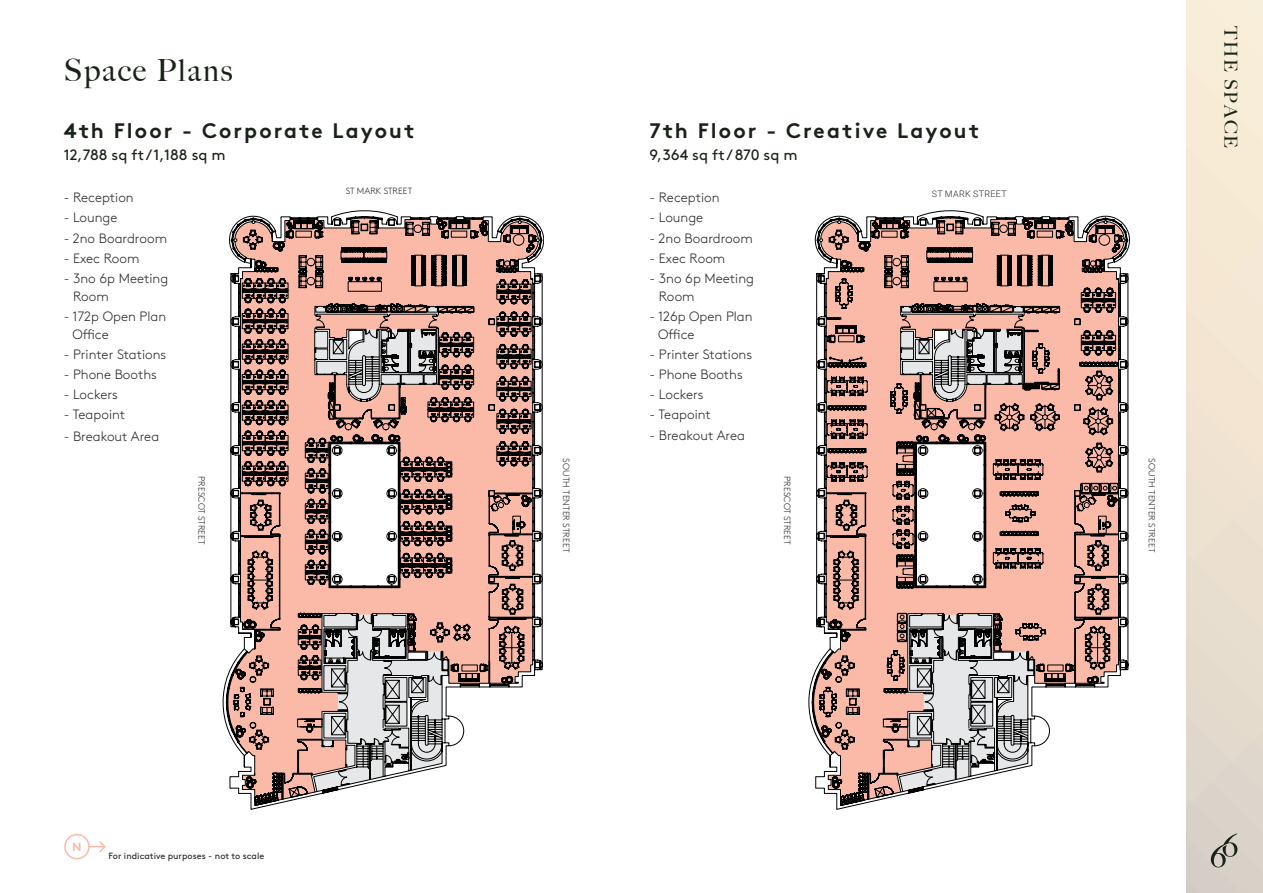
<style>
.page{position:relative;width:1263px;height:893px;background:#fff}
.page>*{position:absolute;margin:0;border:0;box-sizing:border-box;transform-origin:0 0}
.t1{font:500 30.6px "Big Caslon";letter-spacing:.06em;color:#182216}
.t2{font:700 21px "Brown";letter-spacing:.1em;color:#182216}
.t3{font:500 18px "Big Caslon";letter-spacing:.1em;color:#182216}
.t4{font:15px "Brown";color:#182216}
.t5{font:300 13.5px/18px "Brown";color:#282727}
.t6{font:700 12px "Brown";color:#fabaa7}
.t7{font:300 9px "Brown";letter-spacing:.005em;color:#282727}
.t8{font:9px "Brown";color:#282727}
.t9{font:300 9px "Roboto";letter-spacing:.035em;color:#282727}
</style>
<div class="page">
<div style="left:1186px;top:0;width:77px;height:893px;background:linear-gradient(to bottom,#fef0d9,#dcd3c9)"></div>
<svg style="left:1211px;top:833px;width:26px;height:34px"></svg>
<svg style="left:539px;top:225px;width:5px;height:446px"></svg>
<svg style="left:223px;top:211px;width:316px;height:578px"></svg>
<svg style="left:234px;top:221px;width:302px;height:584px"></svg>
<svg style="left:314px;top:219px;width:174px;height:528px;background:#ba9d94"></svg>
<svg style="left:809px;top:211px;width:316px;height:578px"></svg>
<svg style="left:819px;top:221px;width:302px;height:584px;background:#d1a598"></svg>
<svg style="left:900px;top:306px;width:122px;height:441px"></svg>
<div style="left:64px;top:834px;width:26px;height:25px;border:2px solid #fabaa7;border-radius:50%"></div>
<svg style="left:89px;top:841px;width:17px;height:12px"></svg>
<h1 class="t1" style="left:64px;top:45px;width:170px">Space Plans</h1>
<h2 class="t2" style="left:64px;top:114px;width:352px">4th Floor - Corporate Layout</h2>
<h2 class="t2" style="left:649px;top:114px;width:331px">7th Floor - Creative Layout</h2>
<p class="t4" style="left:64px;top:143px;width:163px">12,788 sq ft / 1,188 sq m</p>
<p class="t4" style="left:649px;top:143px;width:150px">9,364 sq ft / 870 sq m</p>
<p class="t7" style="left:346px;top:184px;width:68px">ST MARK STREET</p>
<p class="t9" style="left:932px;top:187px;width:77px">ST MARK STREET</p>
<p class="t5" style="left:64px;top:188px;width:71px">- Reception</p>
<p class="t5" style="left:64px;top:208px;width:55px">- Lounge</p>
<p class="t5" style="left:64px;top:228px;width:105px">- 2no Boardroom</p>
<p class="t5" style="left:64px;top:248px;width:77px">- Exec Room</p>
<p class="t5" style="left:73px;top:268px;width:97px;text-indent:-9px">- 3no 6p Meeting<br>Room</p>
<p class="t5" style="left:72px;top:306px;width:95px;text-indent:-9px">- 172p Open Plan<br>Office</p>
<p class="t5" style="left:64px;top:344px;width:104px">- Printer Stations</p>
<p class="t5" style="left:64px;top:365px;width:95px">- Phone Booths</p>
<p class="t5" style="left:64px;top:385px;width:56px">- Lockers</p>
<p class="t5" style="left:64px;top:405px;width:63px">- Teapoint</p>
<p class="t5" style="left:64px;top:426px;width:97px">- Breakout Area</p>
<p class="t5" style="left:649px;top:188px;width:71px">- Reception</p>
<p class="t5" style="left:649px;top:208px;width:55px">- Lounge</p>
<p class="t5" style="left:649px;top:228px;width:105px">- 2no Boardroom</p>
<p class="t5" style="left:649px;top:248px;width:77px">- Exec Room</p>
<p class="t5" style="left:659px;top:268px;width:97px;text-indent:-9px">- 3no 6p Meeting<br>Room</p>
<p class="t5" style="left:658px;top:306px;width:96px;text-indent:-9px">- 126p Open Plan<br>Office</p>
<p class="t5" style="left:649px;top:344px;width:104px">- Printer Stations</p>
<p class="t5" style="left:649px;top:365px;width:95px">- Phone Booths</p>
<p class="t5" style="left:649px;top:385px;width:56px">- Lockers</p>
<p class="t5" style="left:649px;top:405px;width:63px">- Teapoint</p>
<p class="t5" style="left:649px;top:425px;width:97px">- Breakout Area</p>
<p class="t7" style="left:573px;top:458px;width:95px;rotate:90deg">SOUTH TENTER STREET</p>
<p class="t7" style="left:1158px;top:458px;width:95px;rotate:90deg">SOUTH TENTER STREET</p>
<p class="t7" style="left:208px;top:476px;width:70px;rotate:90deg">PRESCOT STREET</p>
<p class="t7" style="left:794px;top:476px;width:70px;rotate:90deg">PRESCOT STREET</p>
<h3 class="t3" style="left:1245px;top:26px;width:124px;rotate:90deg">THE SPACE</h3>
<p class="t6" style="left:72px;top:837px;width:11px">N</p>
<p class="t8" style="left:109px;top:849px;width:157px">For indicative purposes - not to scale</p>
</div>
